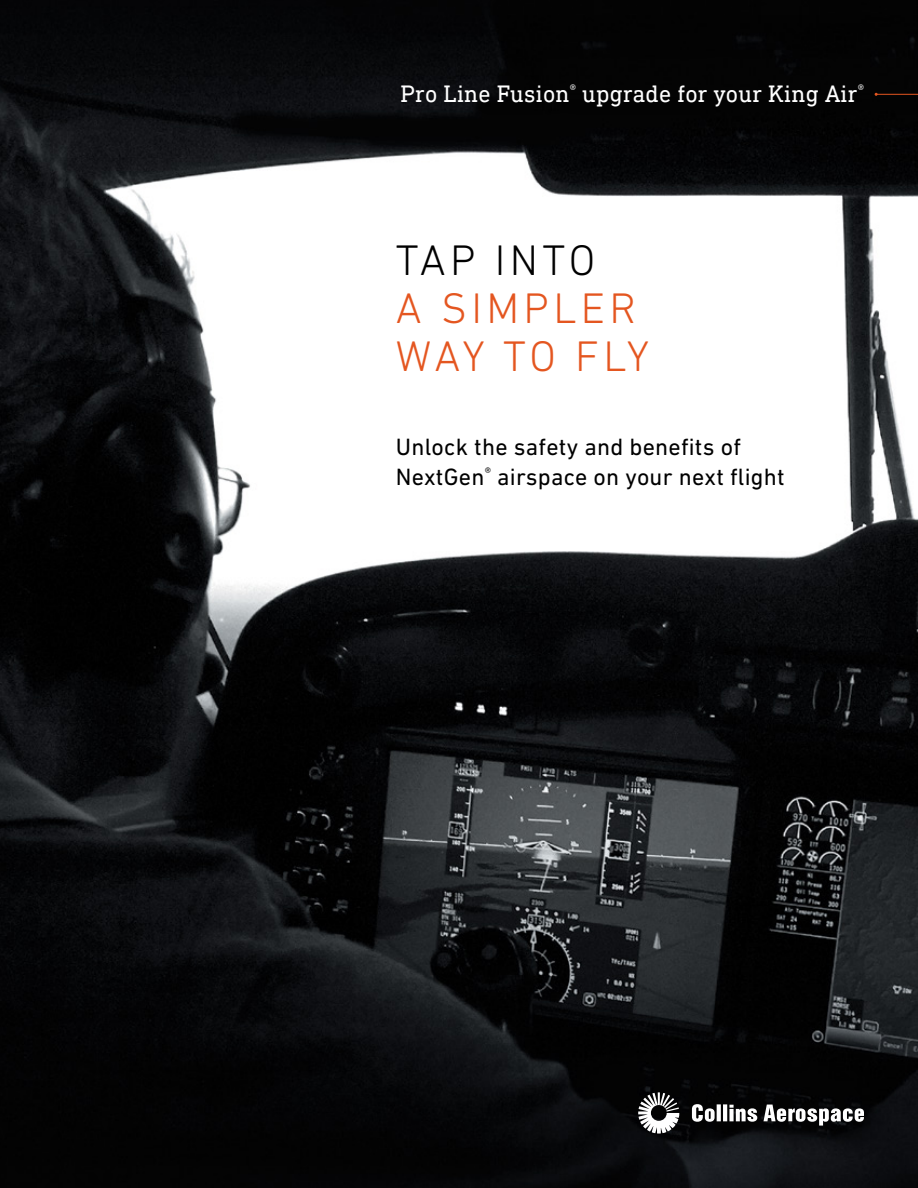
<style>
.page{position:relative;width:918px;height:1188px;background:#fff}
.page>*{position:absolute;margin:0;border:0;box-sizing:border-box;transform-origin:0 0}
.t1{font:300 43.5px/48px "DIN Next LT Pro";letter-spacing:.1em;color:#e45620}
.t2{font:300 43.5px "DIN Next LT Pro";letter-spacing:.1em;color:#000}
.t3{font:24px/30px "DIN Next LT Pro";letter-spacing:.01em;color:#000}
.t4{font:24px "DIN Next Slab Pro";letter-spacing:.01em;color:#fff}
</style>
<div class="page">
<img style="left:0;top:0;width:918px;height:1188px">
<hr style="left:876px;top:94px;width:42px;height:1px;background:#e45620">
<svg style="left:638px;top:1092px;width:41px;height:42px"></svg>
<svg style="left:692px;top:1104px;width:172px;height:22px"></svg>
<p class="t4" style="left:400px;top:80px;width:465px">Pro Line Fusion<sup>®</sup> upgrade for your King Air<sup>®</sup></p>
<h1 class="t2" style="left:396px;top:235px;width:201px">TAP INTO</h1>
<h1 class="t1" style="left:396px;top:283px;width:255px">A SIMPLER<br>WAY TO FLY</h1>
<p class="t3" style="left:396px;top:431px;width:390px">Unlock the safety and benefits of<br>NextGen<sup>®</sup> airspace on your next flight</p>
</div>
